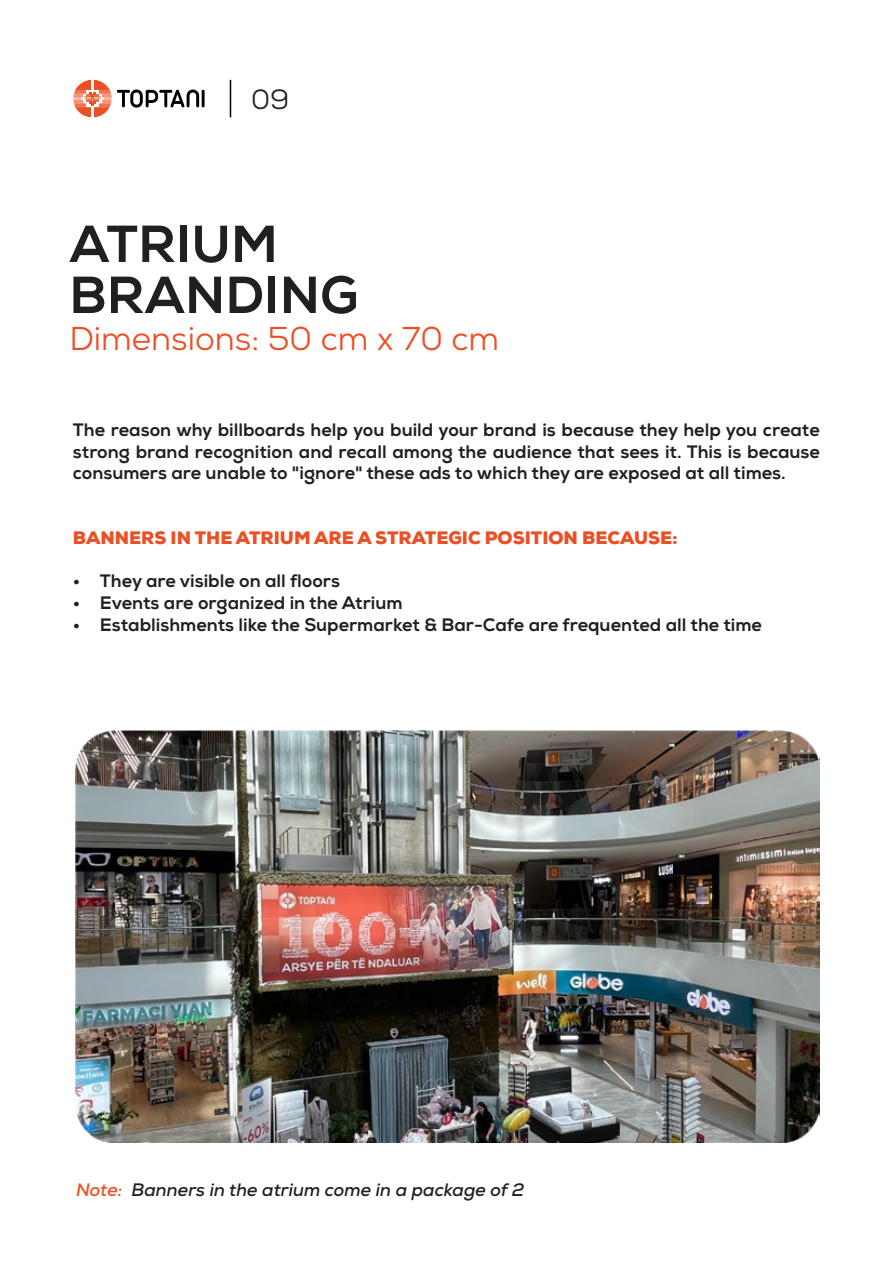
<style>
.page{position:relative;width:893px;height:1263px;background:#fff}
.page>*{position:absolute;margin:0;border:0;box-sizing:border-box;transform-origin:0 0}
.t1{font:800 51.9px/51px "Nexa";color:#231f20}
.t2{font:33px "Nexa";color:#ed4f24}
.t3{font:27.75px "Nexa";color:#231f20}
.t4{font:800 18px/21.6px "Nexa";color:#231f20;text-align:justify}
.t5{font:900 18px "Nexa";color:#ed4f24}
.t6{font:italic 700 18px "Nexa";color:#231f20}
.s1{color:#ed4f24}
</style>
<div class="page">
<hr style="left:202px;top:90px;width:3px;height:17px;background:#000">
<svg style="left:73px;top:80px;width:126px;height:37px"></svg>
<hr style="left:230px;top:80px;width:1px;height:37px;background:#000">
<img style="left:76px;top:731px;width:744px;height:411px">
<h3 class="t3" style="left:251px;top:81px;width:40px">09</h3>
<h1 class="t1" style="left:69px;top:219px;width:291px">ATRIUM<br>BRANDING</h1>
<h2 class="t2" style="left:69px;top:318px;width:431px">Dimensions: 50 cm x 70 cm</h2>
<p class="t4" style="left:73px;top:419px;width:748px">The reason why billboards help you build your brand is because they help you create strong brand recognition and recall among the audience that sees it. This is because consumers are unable to "ignore" these ads to which they are exposed at all times.</p>
<p class="t5" style="left:73px;top:526px;width:606px">BANNERS IN THE ATRIUM ARE A STRATEGIC POSITION BECAUSE:</p>
<p class="t4" style="left:73px;top:571px;width:269px">• They are visible on all floors</p>
<p class="t4" style="left:73px;top:592px;width:331px">• Events are organized in the Atrium</p>
<p class="t4" style="left:73px;top:614px;width:691px">• Establishments like the Supermarket &amp; Bar-Cafe are frequented all the time</p>
<p class="t6" style="left:76px;top:1178px;width:449px"><span class="s1">Note:</span> Banners in the atrium come in a package of 2</p>
</div>
